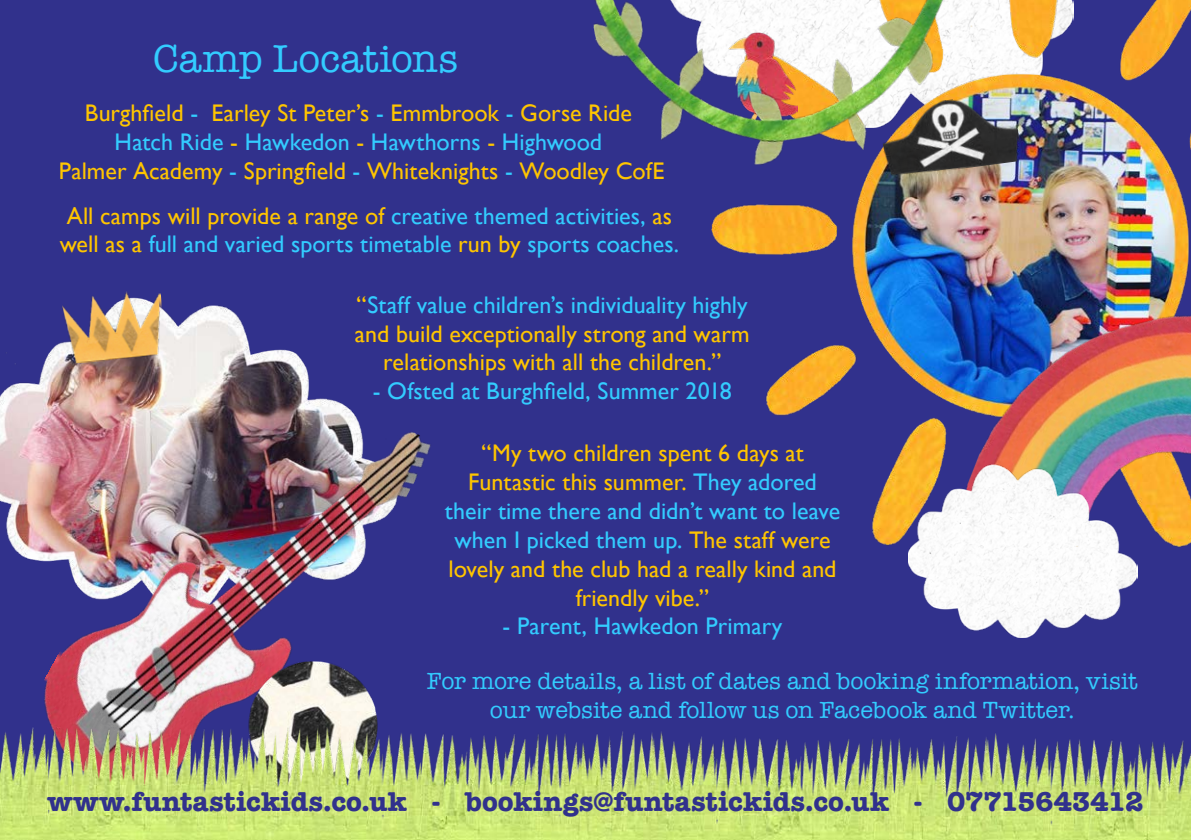
<style>
.page{position:relative;width:1191px;height:840px;background:#fff}
.page>*{position:absolute;margin:0;border:0;box-sizing:border-box;transform-origin:0 0}
.t1{font:40px "American Typewriter";color:#3cf}
.t2{font:700 28px "American Typewriter";letter-spacing:.005em;color:#31318c}
.t3{font:24px/28.8px "Gill Sans";color:#ffc500;text-align:center}
.t4{font:24px/28.8px "Gill Sans";color:#3cf}
.t5{font:24px/28.8px "American Typewriter";color:#3cf;text-align:center}
.s1{color:#3cf}
.s2{color:#ffc500}
</style>
<div class="page">
<div style="left:0;top:0;width:1191px;height:839px;background:#31318c"></div>
<img style="left:0;top:305px;width:246px;height:243px">
<img style="left:711px;top:0;width:480px;height:546px">
<img style="left:903px;top:147px;width:288px;height:432px">
<img style="left:908px;top:460px;width:229px;height:176px">
<img style="left:61px;top:291px;width:104px;height:42px">
<img style="left:1012px;top:91px;width:10px;height:87px">
<img style="left:593px;top:0;width:419px;height:190px">
<img style="left:14px;top:333px;width:417px;height:392px">
<img style="left:234px;top:634px;width:167px;height:91px">
<img style="left:0;top:725px;width:1191px;height:114px">
<p class="t1" style="left:153px;top:28px;width:306px">Camp Locations</p>
<p class="t3" style="left:85px;top:98px;width:548px">Burghfield <span class="s1">-</span> Earley St Peter’s <span class="s1">-</span> Emmbrook <span class="s1">-</span> Gorse Ride</p>
<p class="t4" style="left:114px;top:127px;width:489px">Hatch Ride <span class="s2">-</span> Hawkedon <span class="s2">-</span> Hawthorns <span class="s2">-</span> Highwood</p>
<p class="t3" style="left:59px;top:156px;width:607px">Palmer Academy <span class="s1">-</span> Springfield <span class="s1">-</span> Whiteknights <span class="s1">-</span> Woodley CofE</p>
<p class="t4" style="left:60px;top:201px;width:621px"><span class="s2">All camps will provide a range of</span> creative themed activities, <span class="s2">as well as a</span> full and varied sports timetable <span class="s2">run by</span> sports coaches.</p>
<p class="t3" style="left:355px;top:290px;width:396px">“<span class="s1">Staff value children’s individuality highly </span>and build exceptionally strong and warm relationships with all the children.”</p>
<p class="t4" style="left:373px;top:376px;width:360px">- Ofsted at Burghfield, Summer 2018</p>
<p class="t3" style="left:445px;top:438px;width:397px">“My two children spent 6 days at<br>Funtastic this summer. <span class="s1">They adored their time there and didn’t want to leave when I picked them up.</span> The staff were lovely and the club had a really kind and friendly vibe.”</p>
<p class="t4" style="left:502px;top:611px;width:281px">- Parent, Hawkedon Primary</p>
<p class="t5" style="left:427px;top:665px;width:712px">For more details, a list of dates and booking information, visit our website and follow us on Facebook and Twitter.</p>
<p class="t2" style="left:48px;top:777px;width:1097px">www.funtastickids.co.uk - bookings@funtastickids.co.uk - 07715643412</p>
</div>
